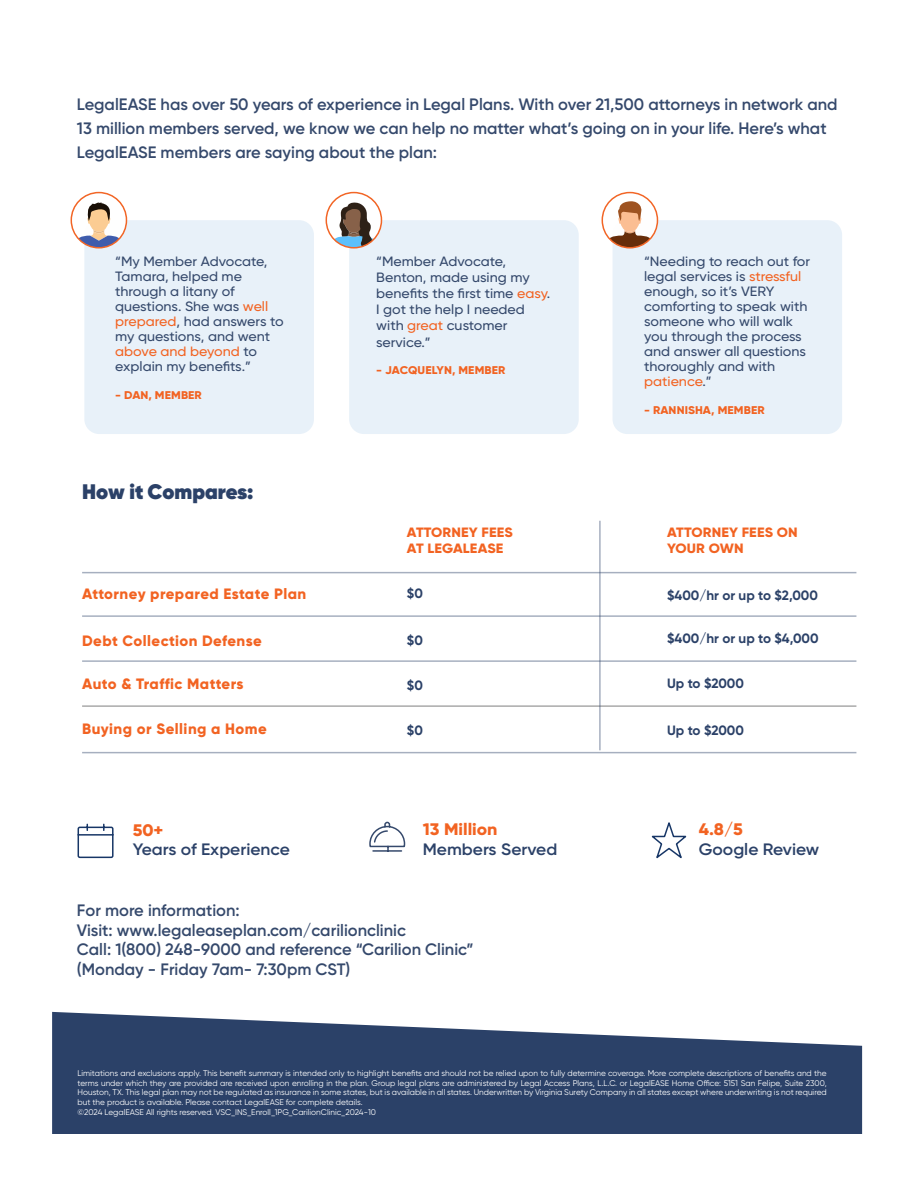
<style>
.page{position:relative;width:918px;height:1188px;background:#fff}
.page>*{position:absolute;margin:0;border:0;box-sizing:border-box;transform-origin:0 0}
.t1{font:800 21px "Gilroy";color:#2b4168}
.t2{font:800 16.65px "Gilroy";color:#f26322;scale:1.06 1}
.t3{font:600 16.5px/24px "Gilroy";color:#35496c}
.t4{font:600 16.5px "Gilroy";color:#2b4168;scale:1.06 1}
.t5{font:800 15px "Gilroy";letter-spacing:.03em;color:#f26322}
.t6{font:500 13.5px/15px "Gilroy";color:#35496c;scale:1.06 1}
.t7{font:700 13.5px "Gilroy";color:#2b4168}
.t8{font:800 13.5px "Gilroy";letter-spacing:.01em;color:#f26322;scale:1.06 1}
.t9{font:800 11.25px "Gilroy";letter-spacing:.01em;color:#f26322;scale:1.06 1}
.t10{font:8.25px/9.9px "Gilroy";color:#fff;text-align:justify}
.s1{color:#f26322}
</style>
<div class="page">
<svg style="left:52px;top:1012px;width:810px;height:122px;background:#485b7c"></svg>
<hr style="left:82px;top:572px;width:774px;height:1px;background:#2b4168">
<hr style="left:82px;top:615px;width:774px;height:2px;background:#2b4168">
<hr style="left:82px;top:660px;width:774px;height:2px;background:#2b4168">
<hr style="left:82px;top:705px;width:774px;height:2px;background:#333">
<hr style="left:82px;top:752px;width:774px;height:1px;background:#2b4168">
<div style="left:84px;top:220px;width:230px;height:214px;background:#e8f1f9;border-radius:15px"></div>
<div style="left:349px;top:220px;width:230px;height:214px;background:#e8f1f9;border-radius:15px"></div>
<div style="left:613px;top:220px;width:229px;height:214px;background:#e8f1f9;border-radius:15px"></div>
<hr style="left:599px;top:521px;width:2px;height:229px;background:#2b4168">
<div style="left:71px;top:193px;width:55px;height:55px;background:#fff;border-radius:50%"></div>
<svg style="left:74px;top:199px;width:49px;height:48px"></svg>
<div style="left:71px;top:192px;width:56px;height:57px;border:2px solid #f26322;border-radius:50%"></div>
<div style="left:326px;top:193px;width:55px;height:55px;background:#fff;border-radius:50%"></div>
<svg style="left:331px;top:202px;width:46px;height:45px"></svg>
<div style="left:326px;top:192px;width:56px;height:57px;border:2px solid #f26322;border-radius:50%"></div>
<div style="left:602px;top:193px;width:55px;height:55px;background:#fff;border-radius:50%"></div>
<svg style="left:605px;top:199px;width:49px;height:49px"></svg>
<div style="left:602px;top:192px;width:56px;height:57px;border:2px solid #f26322;border-radius:50%"></div>
<svg style="left:369px;top:821px;width:37px;height:31px"></svg>
<svg style="left:651px;top:822px;width:36px;height:37px"></svg>
<svg style="left:77px;top:823px;width:37px;height:36px"></svg>
<p class="t3" style="left:77px;top:92px;width:762px">LegalEASE has over 50 years of experience in Legal Plans. With over 21,500 attorneys in network and<br>13 million members served, we know we can help no matter what’s going on in your life. Here’s what<br>LegalEASE members are saying about the plan:</p>
<p class="t6" style="left:115px;top:253px;width:160px">“My Member Advocate,<br>Tamara, helped me through a litany of questions. She was <span class="s1">well prepared</span>, had answers to my questions, and went <span class="s1">above and beyond</span> to explain my benefits.”</p>
<p class="t9" style="left:115px;top:388px;width:83px">- DAN, MEMBER</p>
<p class="t1" style="left:82px;top:478px;width:173px">How it Compares:</p>
<p class="t5" style="left:82px;top:585px;width:226px">Attorney prepared Estate Plan</p>
<p class="t5" style="left:82px;top:631px;width:181px">Debt Collection Defense</p>
<p class="t5" style="left:82px;top:675px;width:163px">Auto &amp; Traffic Matters</p>
<p class="t5" style="left:82px;top:720px;width:186px">Buying or Selling a Home</p>
<p class="t2" style="left:133px;top:819px;width:30px">50+</p>
<p class="t4" style="left:133px;top:839px;width:150px">Years of Experience</p>
<p class="t6" style="left:376px;top:253px;width:124px">“Member Advocate,</p>
<p class="t6" style="left:376px;top:269px;width:166px;line-height:16.2px">Benton, made using my benefits the first time <span class="s1">easy</span>.<br>I got the help I needed with <span class="s1">great</span> customer service.”</p>
<p class="t9" style="left:376px;top:363px;width:123px">- JACQUELYN, MEMBER</p>
<p class="t8" style="left:407px;top:524px;width:101px">ATTORNEY FEES</p>
<p class="t8" style="left:407px;top:540px;width:92px">AT LEGALEASE</p>
<p class="t7" style="left:407px;top:585px;width:18px">$0</p>
<p class="t7" style="left:407px;top:631px;width:18px">$0</p>
<p class="t7" style="left:407px;top:676px;width:18px">$0</p>
<p class="t7" style="left:407px;top:721px;width:18px">$0</p>
<p class="t2" style="left:423px;top:819px;width:72px">13 Million</p>
<p class="t4" style="left:423px;top:839px;width:128px">Members Served</p>
<p class="t3" style="left:77px;top:900px;width:331px;line-height:19.8px">For more information:<br>Visit: www.legaleaseplan.com/carilionclinic</p>
<p class="t3" style="left:77px;top:938px;width:398px">Call: 1(800) 248-9000 and reference “Carilion Clinic”</p>
<p class="t3" style="left:77px;top:957px;width:275px">(Monday - Friday 7am- 7:30pm CST)</p>
<p class="t6" style="left:644px;top:253px;width:158px">“Needing to reach out for legal services is <span class="s1">stressful </span>enough, so it’s VERY comforting to speak with someone who will walk you through the process and answer all questions thoroughly and with <span class="s1">patience</span>.”</p>
<p class="t9" style="left:644px;top:403px;width:115px">- RANNISHA, MEMBER</p>
<p class="t8" style="left:667px;top:524px;width:125px">ATTORNEY FEES ON</p>
<p class="t8" style="left:667px;top:540px;width:74px">YOUR OWN</p>
<p class="t7" style="left:667px;top:586px;width:152px">$400/hr or up to $2,000</p>
<p class="t7" style="left:667px;top:630px;width:153px">$400/hr or up to $4,000</p>
<p class="t7" style="left:667px;top:675px;width:78px">Up to $2000</p>
<p class="t7" style="left:667px;top:721px;width:78px">Up to $2000</p>
<p class="t2" style="left:699px;top:819px;width:43px">4.8/5</p>
<p class="t4" style="left:699px;top:839px;width:115px">Google Review</p>
<p class="t10" style="left:78px;top:1068px;width:751px">Limitations and exclusions apply. This benefit summary is intended only to highlight benefits and should not be relied upon to fully determine coverage. More complete descriptions of benefits and the terms under which they are provided are received upon enrolling in the plan. Group legal plans are administered by Legal Access Plans, L.L.C. or LegalEASE Home Office: 5151 San Felipe, Suite 2300, Houston, TX. This legal plan may not be regulated as insurance in some states, but is available in all states. Underwritten by Virginia Surety Company in all states except where underwriting is not required but the product is available. Please contact LegalEASE for complete details.</p>
<p class="t10" style="left:78px;top:1107px;width:300px">©2024 LegalEASE All rights reserved. VSC_INS_Enroll_1PG_CarilionClinic_2024-10</p>
</div>
